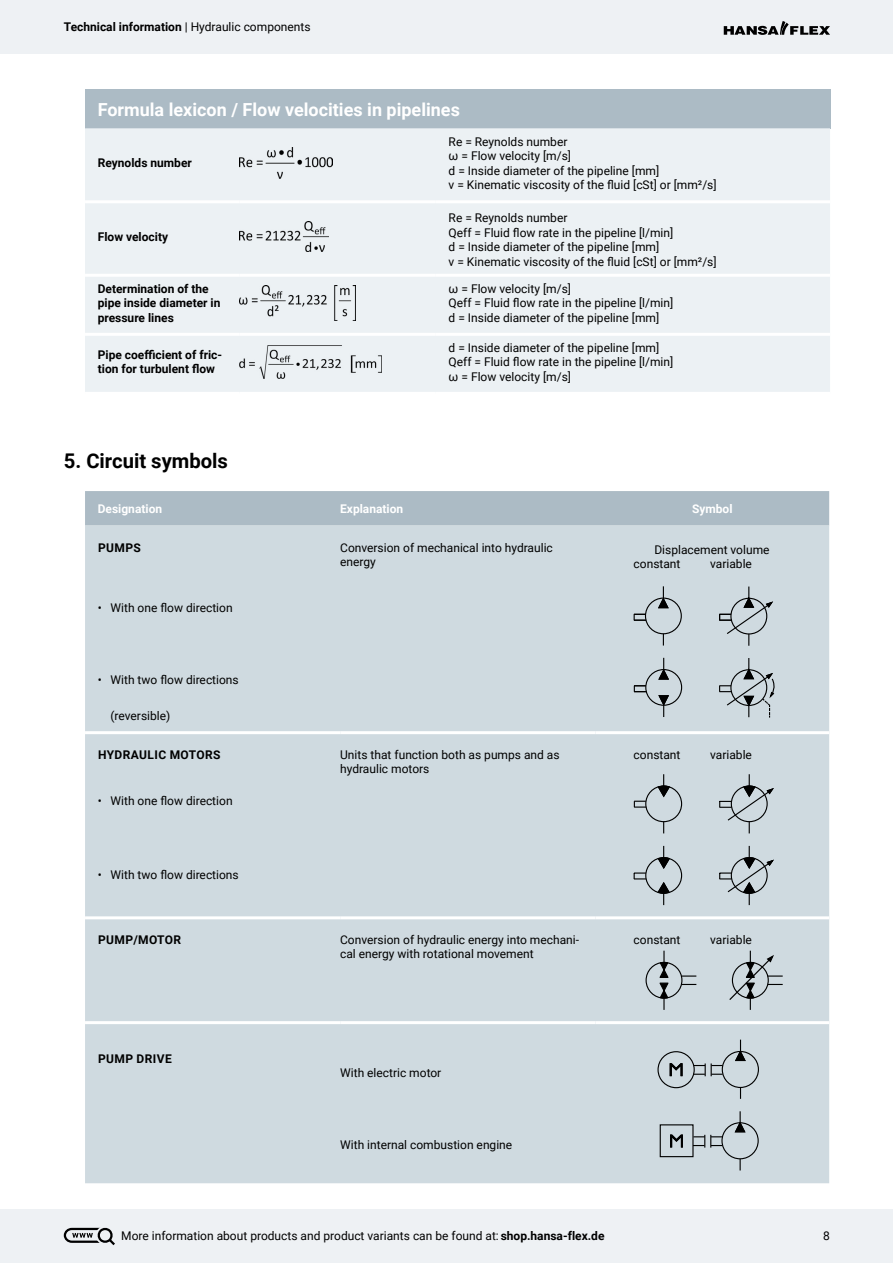
<style>
.page{position:relative;width:893px;height:1263px;background:#fff}
.page>*{position:absolute;margin:0;border:0;box-sizing:border-box;transform-origin:0 0}
.t1{font:700 20.25px "Roboto";color:#000}
.t2{font:700 18px "Roboto";color:#fff}
.t3{font:12px/14.4px "Roboto";color:#000}
.t4{font:700 12px/14.4px "Roboto";color:#000}
.t5{font:700 12px "Roboto";letter-spacing:.035em;color:#000}
.t6{font:700 12px "Roboto";color:#fff}
.s1{font-weight:400}
.s2{font-weight:700}
</style>
<div class="page">
<div style="left:0;top:0;width:893px;height:54px;background:#eef1f4"></div>
<div style="left:0;top:1209px;width:893px;height:54px;background:#eef1f4"></div>
<svg style="left:724px;top:21px;width:106px;height:14px"></svg>
<svg style="left:63px;top:1227px;width:52px;height:19px"></svg>
<div style="left:85px;top:89px;width:745px;height:39px;background:#acbbc5"></div>
<div style="left:85px;top:128px;width:745px;height:264px;background:#ecf1f4"></div>
<hr style="left:85px;top:200px;width:154px;height:3px;background:#fff">
<hr style="left:239px;top:200px;width:197px;height:3px;background:#fff">
<hr style="left:436px;top:200px;width:394px;height:3px;background:#fff">
<hr style="left:85px;top:274px;width:154px;height:3px;background:#fff">
<hr style="left:239px;top:274px;width:197px;height:3px;background:#fff">
<hr style="left:436px;top:274px;width:394px;height:3px;background:#fff">
<hr style="left:85px;top:333px;width:154px;height:3px;background:#fff">
<hr style="left:239px;top:333px;width:197px;height:3px;background:#fff">
<hr style="left:436px;top:333px;width:394px;height:3px;background:#fff">
<img style="left:239px;top:148px;width:93px;height:30px">
<img style="left:239px;top:221px;width:90px;height:31px">
<img style="left:239px;top:285px;width:116px;height:35px">
<img style="left:239px;top:345px;width:142px;height:33px">
<div style="left:85px;top:491px;width:744px;height:35px;background:#acbbc5"></div>
<div style="left:85px;top:526px;width:744px;height:657px;background:#cfdae0"></div>
<hr style="left:85px;top:731px;width:255px;height:3px;background:#fff">
<hr style="left:340px;top:731px;width:255px;height:3px;background:#fff">
<hr style="left:595px;top:731px;width:234px;height:3px;background:#fff">
<hr style="left:85px;top:916px;width:255px;height:3px;background:#fff">
<hr style="left:340px;top:916px;width:255px;height:3px;background:#fff">
<hr style="left:595px;top:916px;width:234px;height:3px;background:#fff">
<hr style="left:85px;top:1021px;width:255px;height:3px;background:#fff">
<hr style="left:340px;top:1021px;width:255px;height:3px;background:#fff">
<hr style="left:595px;top:1021px;width:234px;height:3px;background:#fff">
<div style="left:645px;top:597px;width:37px;height:37px;border:1px solid #000;border-radius:50%"></div>
<svg style="left:657px;top:586px;width:13px;height:23px"></svg>
<svg style="left:634px;top:614px;width:12px;height:7px"></svg>
<svg style="left:719px;top:585px;width:54px;height:62px;background:#bac4c9"></svg>
<div style="left:645px;top:669px;width:37px;height:37px;border:1px solid #000;border-radius:50%"></div>
<svg style="left:657px;top:658px;width:13px;height:22px"></svg>
<svg style="left:657px;top:695px;width:13px;height:22px"></svg>
<svg style="left:634px;top:685px;width:12px;height:7px"></svg>
<svg style="left:719px;top:657px;width:57px;height:61px;background:#b5bfc4"></svg>
<div style="left:645px;top:785px;width:37px;height:37px;border:1px solid #000;border-radius:50%"></div>
<svg style="left:657px;top:774px;width:14px;height:26px"></svg>
<svg style="left:634px;top:801px;width:12px;height:7px"></svg>
<div style="left:645px;top:857px;width:37px;height:37px;border:1px solid #000;border-radius:50%"></div>
<svg style="left:633px;top:846px;width:38px;height:59px;background:#b5bfc4"></svg>
<svg style="left:718px;top:846px;width:56px;height:59px;background:#b6bfc5"></svg>
<svg style="left:718px;top:774px;width:56px;height:59px;background:#bac4c9"></svg>
<div style="left:645px;top:962px;width:38px;height:37px;border:1px solid #000;border-radius:50%"></div>
<svg style="left:681px;top:984px;width:15px;height:1px"></svg>
<svg style="left:681px;top:975px;width:15px;height:2px"></svg>
<svg style="left:658px;top:951px;width:12px;height:59px"></svg>
<svg style="left:728px;top:951px;width:55px;height:59px;background:#b3bdc2"></svg>
<div style="left:721px;top:1122px;width:38px;height:37px;border:1px solid #000;border-radius:50%"></div>
<div style="left:660px;top:1124px;width:33px;height:33px;border:1px solid #000"></div>
<svg style="left:734px;top:1111px;width:12px;height:22px"></svg>
<svg style="left:693px;top:1135px;width:29px;height:12px"></svg>
<svg style="left:669px;top:1133px;width:14px;height:15px"></svg>
<div style="left:722px;top:1051px;width:37px;height:37px;border:1px solid #000;border-radius:50%"></div>
<svg style="left:657px;top:1038px;width:90px;height:62px;background:#bdc7cd"></svg>
<p class="t4" style="left:64px;top:19px;width:248px">Technical information <span class="s1">| Hydraulic components</span></p>
<h2 class="t2" style="left:98px;top:97px;width:364px">Formula lexicon / Flow velocities in pipelines</h2>
<p class="t4" style="left:98px;top:155px;width:96px">Reynolds number</p>
<p class="t3" style="left:449px;top:134px;width:270px">Re = Reynolds number<br>ω = Flow velocity [m/s]<br>d = Inside diameter of the pipeline [mm]<br>ν = Kinematic viscosity of the fluid [cSt] or [mm²/s]</p>
<p class="t4" style="left:98px;top:229px;width:72px">Flow velocity</p>
<p class="t3" style="left:449px;top:210px;width:270px">Re = Reynolds number<br>Qeff = Fluid flow rate in the pipeline [l/min]<br>d = Inside diameter of the pipeline [mm]<br>ν = Kinematic viscosity of the fluid [cSt] or [mm²/s]</p>
<p class="t4" style="left:98px;top:281px;width:124px">Determination of the pipe inside diameter in pressure lines</p>
<p class="t3" style="left:449px;top:281px;width:226px">ω = Flow velocity [m/s]<br>Qeff = Fluid flow rate in the pipeline [l/min] d = Inside diameter of the pipeline [mm]</p>
<p class="t4" style="left:98px;top:347px;width:126px">Pipe coefficient of fric&shy;tion for turbulent flow</p>
<p class="t3" style="left:449px;top:340px;width:226px">d = Inside diameter of the pipeline [mm]<br>Qeff = Fluid flow rate in the pipeline [l/min] ω = Flow velocity [m/s]</p>
<h1 class="t1" style="left:64px;top:447px;width:166px">5. Circuit symbols</h1>
<p class="t6" style="left:98px;top:500px;width:66px">Designation</p>
<p class="t6" style="left:340px;top:500px;width:65px">Explanation</p>
<p class="t6" style="left:692px;top:500px;width:42px">Symbol</p>
<p class="t4" style="left:98px;top:540px;width:44px">PUMPS</p>
<p class="t3" style="left:340px;top:540px;width:214px">Conversion of mechanical into hydraulic energy</p>
<p class="t3" style="left:634px;top:542px;width:137px;text-indent:21px">Displacement volume constant</p>
<p class="t3" style="left:710px;top:556px;width:43px">variable</p>
<p class="t3" style="left:98px;top:600px;width:136px">• With one flow direction</p>
<p class="t3" style="left:98px;top:672px;width:142px">• With two flow directions</p>
<p class="t3" style="left:111px;top:708px;width:61px">(reversible)</p>
<p class="t5" style="left:98px;top:746px;width:124px">HYDRAULIC MOTORS</p>
<p class="t3" style="left:98px;top:793px;width:136px">• With one flow direction</p>
<p class="t3" style="left:98px;top:867px;width:142px">• With two flow directions</p>
<p class="t3" style="left:340px;top:747px;width:221px">Units that function both as pumps and as hydraulic motors</p>
<p class="t3" style="left:634px;top:747px;width:48px">constant</p>
<p class="t3" style="left:710px;top:747px;width:43px">variable</p>
<p class="t5" style="left:98px;top:931px;width:85px">PUMP/MOTOR</p>
<p class="t3" style="left:340px;top:932px;width:240px">Conversion of hydraulic energy into mechani&shy;cal energy with rotational movement</p>
<p class="t3" style="left:634px;top:932px;width:48px">constant</p>
<p class="t3" style="left:710px;top:932px;width:43px">variable</p>
<p class="t5" style="left:98px;top:1050px;width:75px">PUMP DRIVE</p>
<p class="t3" style="left:340px;top:1065px;width:103px">With electric motor</p>
<p class="t3" style="left:340px;top:1137px;width:174px">With internal combustion engine</p>
<p class="t3" style="left:121px;top:1228px;width:485px">More information about products and product variants can be found at: <span class="s2">shop.hansa-flex.de</span></p>
<p class="t3" style="left:823px;top:1228px;width:8px">8</p>
</div>
